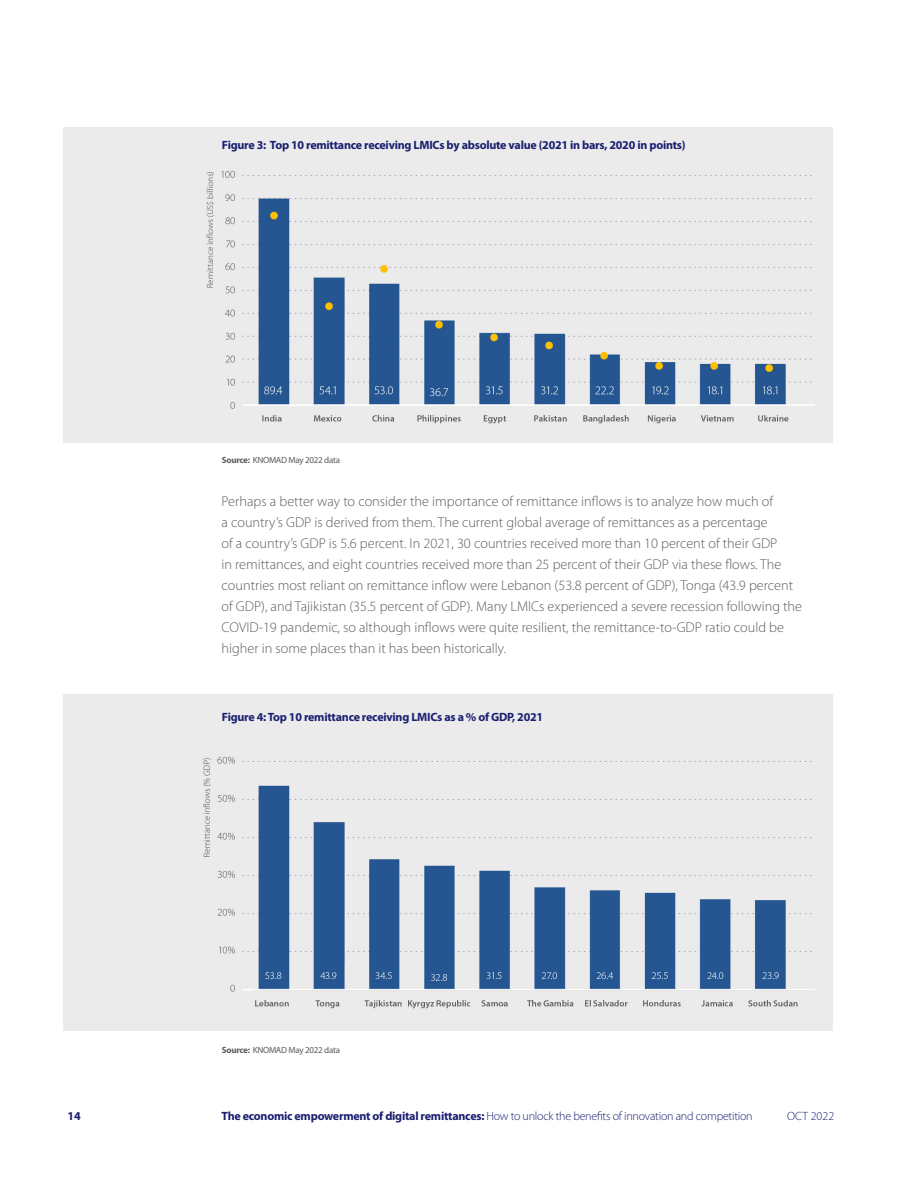
<style>
.page{position:relative;width:918px;height:1188px;background:#fff}
.page>*{position:absolute;margin:0;border:0;box-sizing:border-box;transform-origin:0 0}
.t1{font:300 14.25px/21px "Myriad Pro";color:#5c5c5c}
.t2{font:700 12px "Myriad Pro";letter-spacing:-.02em;color:#1a1f70}
.t3{font:300 12px "Myriad Pro";letter-spacing:-.02em;color:#1a1f70}
.t4{font:9px "Myriad Pro";letter-spacing:-.03em;color:#5c5c5c}
.s1{font-weight:700}
</style>
<div class="page">
<img style="left:64px;top:128px;width:769px;height:315px">
<img style="left:64px;top:695px;width:769px;height:335px">
<p class="t2" style="left:222px;top:137px;width:465px">Figure 3: Top 10 remittance receiving LMICs by absolute value (2021 in bars, 2020 in points)</p>
<p class="t4" style="left:222px;top:454px;width:120px"><span class="s1">Source:</span> KNOMAD May 2022 data</p>
<p class="t1" style="left:222px;top:490px;width:582px">Perhaps a better way to consider the importance of remittance inflows is to analyze how much of<br>a country’s GDP is derived from them. The current global average of remittances as a percentage<br>of a country’s GDP is 5.6 percent. In 2021, 30 countries received more than 10 percent of their GDP<br>in remittances, and eight countries received more than 25 percent of their GDP via these flows. The countries most reliant on remittance inflow were Lebanon (53.8 percent of GDP), Tonga (43.9 percent of GDP), and Tajikistan (35.5 percent of GDP). Many LMICs experienced a severe recession following the COVID-19 pandemic, so although inflows were quite resilient, the remittance-to-GDP ratio could be higher in some places than it has been historically.</p>
<p class="t2" style="left:222px;top:709px;width:323px">Figure 4: Top 10 remittance receiving LMICs as a % of GDP, 2021</p>
<p class="t4" style="left:222px;top:1044px;width:120px"><span class="s1">Source:</span> KNOMAD May 2022 data</p>
<p class="t2" style="left:68px;top:1108px;width:15px">14</p>
<p class="t3" style="left:222px;top:1109px;width:533px"><span class="s1">The economic empowerment of digital remittances:</span> How to unlock the benefits of innovation and competition</p>
<p class="t3" style="left:787px;top:1109px;width:48px">OCT 2022</p>
</div>
